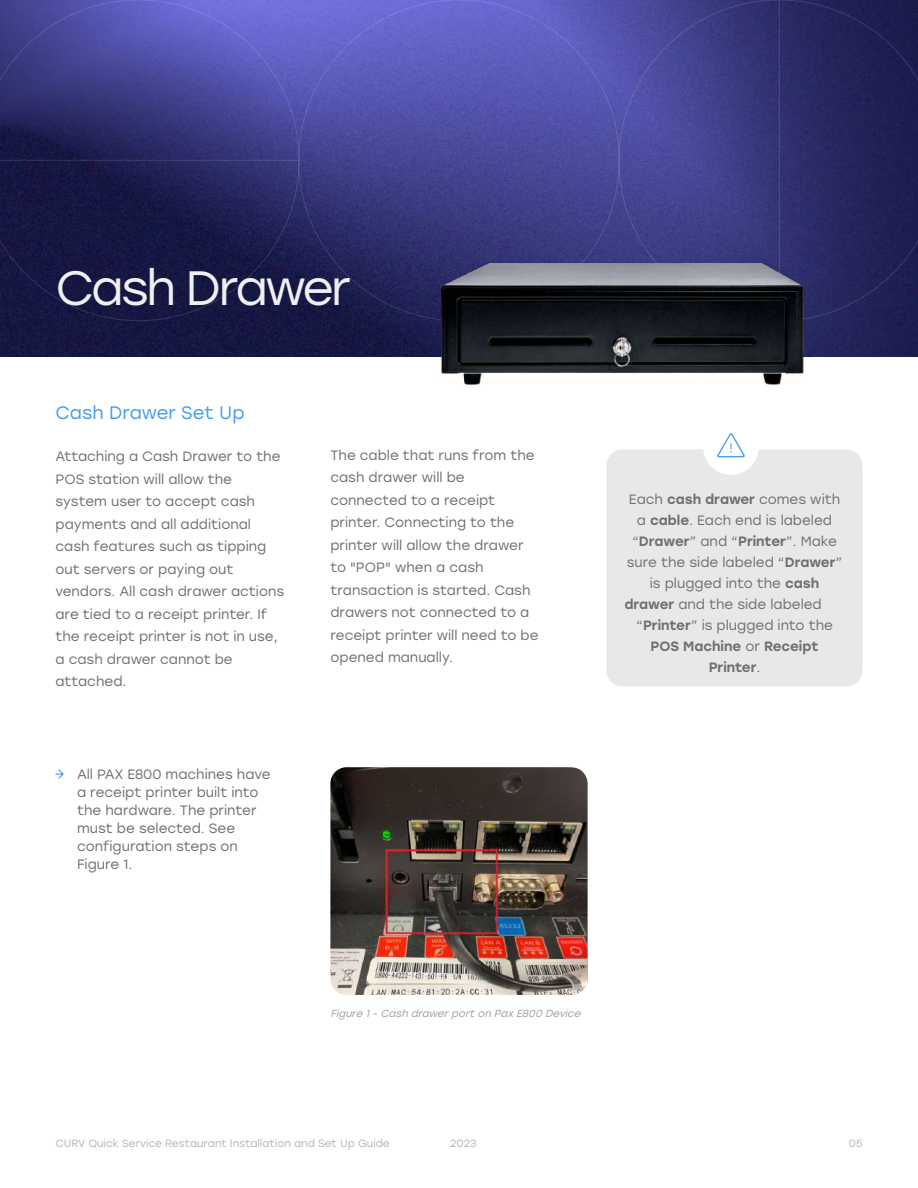
<style>
.page{position:relative;width:918px;height:1188px;background:#fff}
.page>*{position:absolute;margin:0;border:0;box-sizing:border-box;transform-origin:0 0}
.t1{font:48.15px "Stolzl";letter-spacing:-.055em;color:#efefef}
.t2{font:18px "Stolzl";color:#419cf0}
.t3{font:13.5px/22.5px "Stolzl";color:#706f6f}
.t4{font:500 13.5px "Stolzl";color:#706f6f}
.t5{font:10.5px "Stolzl";color:#b2b4b6}
.t6{font:italic 10.2px "Stolzl";color:#9d9fa2}
.s1{font-weight:500}
.s2{font-weight:400}
</style>
<div class="page">
<img style="left:0;top:0;width:918px;height:357px">
<svg style="left:618px;top:0;width:300px;height:321px"></svg>
<svg style="left:0;top:0;width:300px;height:321px"></svg>
<hr style="left:779px;top:0;width:1px;height:321px;background:#fff">
<hr style="left:0;top:160px;width:299px;height:1px;background:#fff">
<div style="left:607px;top:450px;width:255px;height:236px;background:#e7e8e8;border-radius:16px"></div>
<svg style="left:56px;top:769px;width:8px;height:10px"></svg>
<img style="left:420px;top:240px;width:405px;height:146px">
<img style="left:330px;top:767px;width:258px;height:228px">
<div style="left:703px;top:419px;width:56px;height:56px;background:#fff;border-radius:50%"></div>
<svg style="left:717px;top:433px;width:28px;height:24px"></svg>
<h1 class="t1" style="left:56px;top:255px;width:297px">Cash Drawer</h1>
<h2 class="t2" style="left:56px;top:400px;width:191px">Cash Drawer Set Up</h2>
<p class="t3" style="left:56px;top:444px;width:230px">Attaching a Cash Drawer to the<br>POS station will allow the system user to accept cash payments and all additional cash features such as tipping out servers or paying out vendors. All cash drawer actions are tied to a receipt printer. If the receipt printer is not in use, a cash drawer cannot be attached.</p>
<p class="t3" style="left:77px;top:764px;width:195px;line-height:18px">All PAX E800 machines have a receipt printer built into the hardware. The printer must be selected. See configuration steps on<br>Figure 1.</p>
<p class="t3" style="left:330px;top:443px;width:210px">The cable that runs from the cash drawer will be connected to a receipt printer. Connecting to the printer will allow the drawer to "POP" when a cash transaction is started. Cash drawers not connected to a receipt printer will need to be opened manually.</p>
<p class="t3" style="left:629px;top:487px;width:213px">Each <span class="s1">cash drawer</span> comes with</p>
<p class="t3" style="left:637px;top:508px;width:197px">a <span class="s1">cable</span>. Each end is labeled</p>
<p class="t4" style="left:632px;top:531px;width:206px"><span class="s2">“</span>Drawer<span class="s2">” and “</span>Printer<span class="s2">”. Make</span></p>
<p class="t3" style="left:627px;top:550px;width:217px">sure the side labeled “<span class="s1">Drawer</span>”</p>
<p class="t3" style="left:650px;top:571px;width:171px">is plugged into the <span class="s1">cash</span></p>
<p class="t3" style="left:624px;top:592px;width:199px"><span class="s1">drawer</span> and the side labeled</p>
<p class="t3" style="left:636px;top:613px;width:198px">“<span class="s1">Printer</span>” is plugged into the</p>
<p class="t4" style="left:651px;top:636px;width:170px">POS Machine <span class="s2">or</span> Receipt</p>
<p class="t4" style="left:709px;top:658px;width:53px">Printer<span class="s2">.</span></p>
<p class="t6" style="left:330px;top:1007px;width:255px">Figure 1-Cash drawerporton PaxE800 Device</p>
<p class="t5" style="left:56px;top:1136px;width:336px">CURV Quick Service Restaurant Installation and Set Up Guide</p>
<p class="t5" style="left:450px;top:1136px;width:28px">2023</p>
<p class="t5" style="left:849px;top:1136px;width:15px">05</p>
</div>
